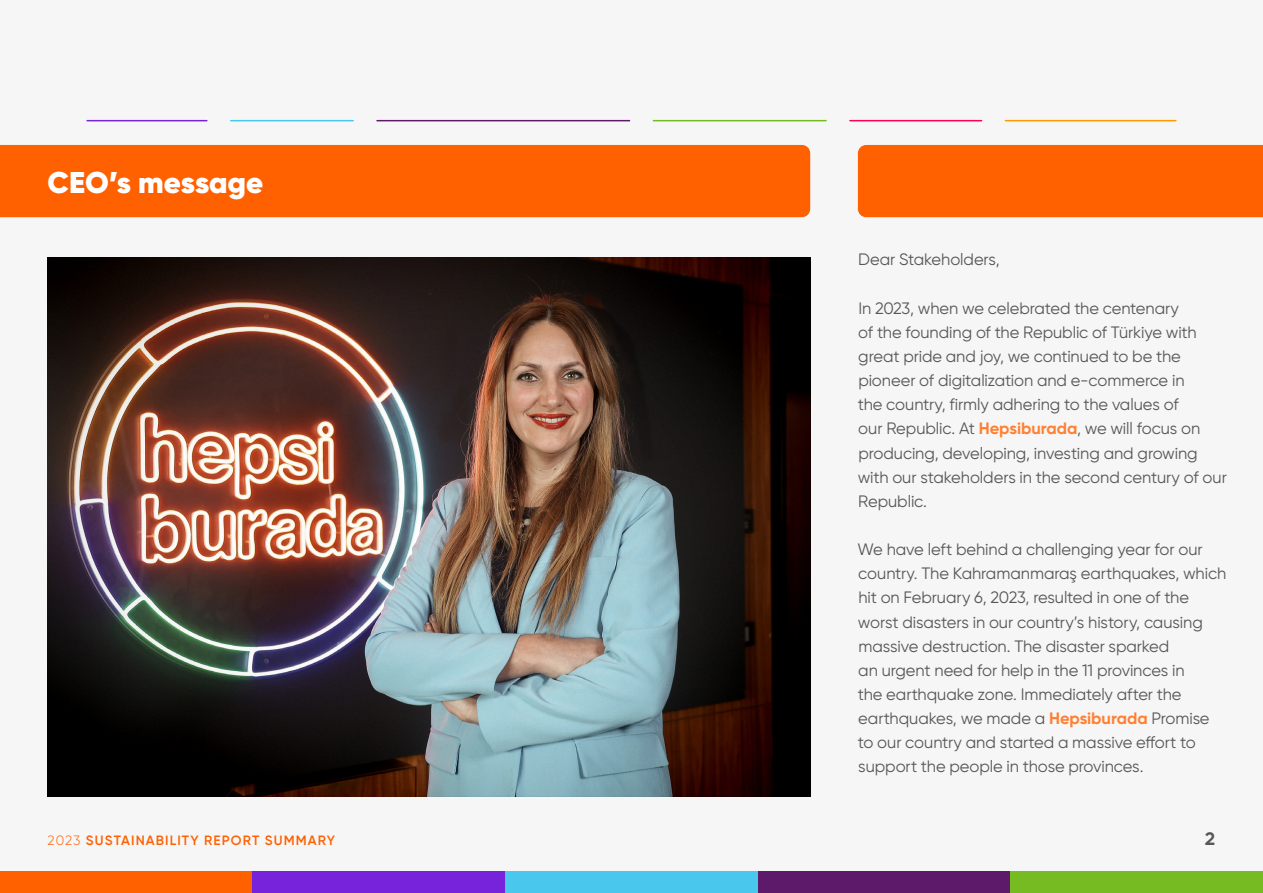
<style>
.page{position:relative;width:1263px;height:893px;background:#f6f6f6}
.page>*{position:absolute;margin:0;border:0;box-sizing:border-box;transform-origin:0 0}
.t1{font:900 30px "Gilroy";color:#fff}
.t2{font:700 18px "Gilroy";color:#575756}
.t3{font:16.5px/24.2px "Gilroy";letter-spacing:-.005em;color:#575756}
.t4{font:600 13.5px "Gilroy";letter-spacing:.08em;color:#ff6000}
.s1{font-weight:700;color:#ff8033}
.s2{font-weight:300}
</style>
<div class="page">
<div style="left:0;top:145px;width:810px;height:72px;background:#ff6000"></div>
<div style="left:858px;top:145px;width:405px;height:72px;background:#ff6000"></div>
<img style="left:48px;top:257px;width:762px;height:539px">
<div style="left:0;top:871px;width:253px;height:22px;background:#ff6000"></div>
<div style="left:253px;top:871px;width:252px;height:22px;background:#7723db"></div>
<div style="left:505px;top:871px;width:253px;height:22px;background:#49c7ed"></div>
<div style="left:758px;top:871px;width:252px;height:22px;background:#5d196a"></div>
<div style="left:1010px;top:871px;width:253px;height:22px;background:#76bb21"></div>
<hr style="left:87px;top:120px;width:120px;height:1px;background:#7723db">
<hr style="left:231px;top:120px;width:122px;height:1px;background:#49c7ed">
<hr style="left:377px;top:120px;width:252px;height:1px;background:#5d196a">
<hr style="left:653px;top:120px;width:173px;height:1px;background:#76bb21">
<hr style="left:850px;top:120px;width:131px;height:1px;background:#ff0053">
<hr style="left:1005px;top:120px;width:171px;height:1px;background:#ff9a00">
<h1 class="t1" style="left:48px;top:164px;width:217px">CEO’s message</h1>
<p class="t3" style="left:858px;top:247px;width:143px">Dear Stakeholders,</p>
<p class="t3" style="left:858px;top:296px;width:370px">In 2023, when we celebrated the centenary<br>of the founding of the Republic of Türkiye with great pride and joy, we continued to be the pioneer of digitalization and e-commerce in<br>the country, firmly adhering to the values of<br>our Republic. At <span class="s1">Hepsiburada</span>, we will focus on producing, developing, investing and growing with our stakeholders in the second century of our Republic.</p>
<p class="t3" style="left:857px;top:537px;width:370px">We have left behind a challenging year for our country. The Kahramanmaraş earthquakes, which hit on February 6, 2023, resulted in one of the worst disasters in our country’s history, causing massive destruction. The disaster sparked<br>an urgent need for help in the 11 provinces in<br>the earthquake zone. Immediately after the earthquakes, we made a <span class="s1">Hepsiburada</span> Promise to our country and started a massive effort to support the people in those provinces.</p>
<p class="t4" style="left:48px;top:832px;width:289px"><span class="s2">2023</span> SUSTAINABILITY REPORT SUMMARY</p>
<p class="t2" style="left:1205px;top:827px;width:12px">2</p>
</div>
